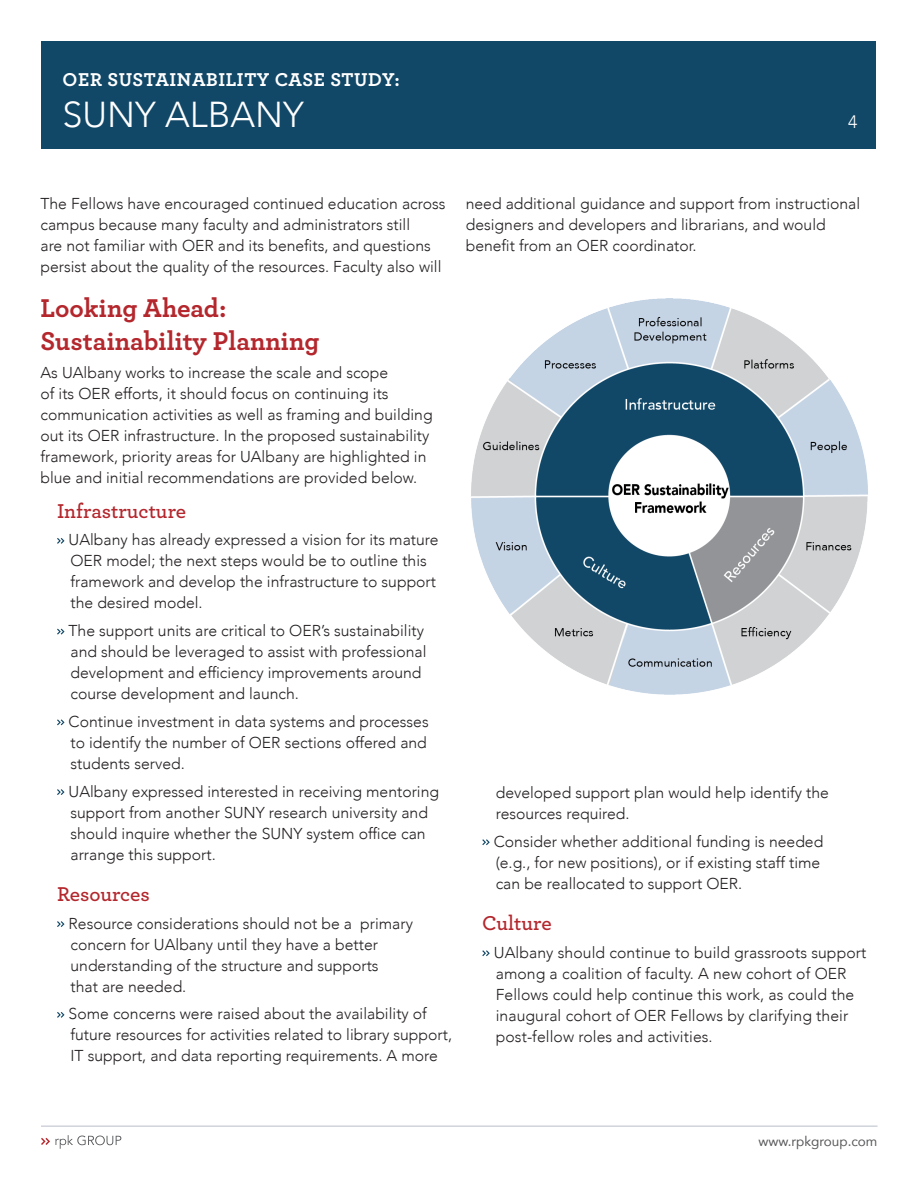
<style>
.page{position:relative;width:918px;height:1188px;background:#fff}
.page>*{position:absolute;margin:0;border:0;box-sizing:border-box;transform-origin:0 0}
.t1{font:300 36px "Avenir";color:#fff}
.subhead{font:700 27px/33px "Archer";color:#b3272d}
.subhead2{font:600 21px "Archer";color:#b3272d}
.body_bullet{font:600 21px "Archer";color:#b3272d}
.t2{font:700 19.5px "Archer";letter-spacing:.03em;color:#fff}
.t3{font:300 18px "Avenir";color:#fff}
.body_bullet-2{font:300 15.75px/21px "Avenir";color:#231f20}
.body_noindent{font:300 15.75px/21px "Avenir";color:#231f20}
.t4{font:13.5px "Avenir";color:#57585a}
</style>
<div class="page">
<div style="left:41px;top:41px;width:835px;height:107px;background:#114767"></div>
<svg style="left:41px;top:1135px;width:80px;height:14px"></svg>
<hr style="left:41px;top:1126px;width:837px;height:1px;background:#b8bec8">
<svg style="left:57px;top:538px;width:8px;height:6px"></svg>
<svg style="left:57px;top:629px;width:8px;height:6px"></svg>
<svg style="left:57px;top:719px;width:8px;height:6px"></svg>
<svg style="left:57px;top:789px;width:8px;height:6px"></svg>
<svg style="left:57px;top:921px;width:8px;height:6px"></svg>
<svg style="left:57px;top:1012px;width:8px;height:6px"></svg>
<img style="left:471px;top:298px;width:397px;height:397px">
<svg style="left:482px;top:839px;width:8px;height:6px"></svg>
<svg style="left:482px;top:950px;width:8px;height:6px"></svg>
<p class="t2" style="left:63px;top:64px;width:339px">OER SUSTAINABILITY CASE STUDY:</p>
<h1 class="t1" style="left:63px;top:93px;width:243px">SUNY ALBANY</h1>
<p class="t3" style="left:848px;top:111px;width:11px">4</p>
<p class="body_noindent" style="left:40px;top:193px;width:407px">The Fellows have encouraged continued education across campus because many faculty and administrators still<br>are not familiar with OER and its benefits, and questions persist about the quality of the resources. Faculty also will</p>
<p class="body_noindent" style="left:466px;top:193px;width:396px">need additional guidance and support from instructional designers and developers and librarians, and would benefit from an OER coordinator.</p>
<p class="subhead" style="left:40px;top:290px;width:280px">Looking Ahead:<br>Sustainability Planning</p>
<p class="body_noindent" style="left:40px;top:362px;width:394px">As UAlbany works to increase the scale and scope<br>of its OER efforts, it should focus on continuing its communication activities as well as framing and building out its OER infrastructure. In the proposed sustainability framework, priority areas for UAlbany are highlighted in blue and initial recommendations are provided below.</p>
<p class="body_bullet" style="left:57px;top:495px;width:131px">Infrastructure</p>
<p class="body_bullet-2" style="left:69px;top:529px;width:371px">UAlbany has already expressed a vision for its mature OER model; the next steps would be to outline this framework and develop the infrastructure to support the desired model.</p>
<p class="body_bullet-2" style="left:69px;top:620px;width:359px">The support units are critical to OER’s sustainability and should be leveraged to assist with professional development and efficiency improvements around course development and launch.</p>
<p class="body_bullet-2" style="left:69px;top:711px;width:362px;text-align:justify">Continue investment in data systems and processes to identify the number of OER sections offered and students served.</p>
<p class="body_bullet-2" style="left:69px;top:781px;width:372px">UAlbany expressed interested in receiving mentoring support from another SUNY research university and should inquire whether the SUNY system office can arrange this support.</p>
<p class="subhead2" style="left:57px;top:878px;width:94px">Resources</p>
<p class="body_bullet-2" style="left:69px;top:913px;width:346px">Resource considerations should not be a primary concern for UAlbany until they have a better understanding of the structure and supports<br>that are needed.</p>
<p class="body_bullet-2" style="left:69px;top:1003px;width:385px">Some concerns were raised about the availability of future resources for activities related to library support,<br>IT support, and data reporting requirements. A more</p>
<p class="body_bullet-2" style="left:496px;top:782px;width:335px">developed support plan would help identify the resources required.</p>
<p class="body_bullet-2" style="left:494px;top:831px;width:331px">Consider whether additional funding is needed (e.g., for new positions), or if existing staff time can be reallocated to support OER.</p>
<p class="subhead2" style="left:482px;top:907px;width:71px">Culture</p>
<p class="body_bullet-2" style="left:494px;top:942px;width:374px">UAlbany should continue to build grassroots support among a coalition of faculty. A new cohort of OER Fellows could help continue this work, as could the inaugural cohort of OER Fellows by clarifying their post-fellow roles and activities.</p>
<p class="t4" style="left:758px;top:1131px;width:121px">www.rpkgroup.com</p>
</div>
